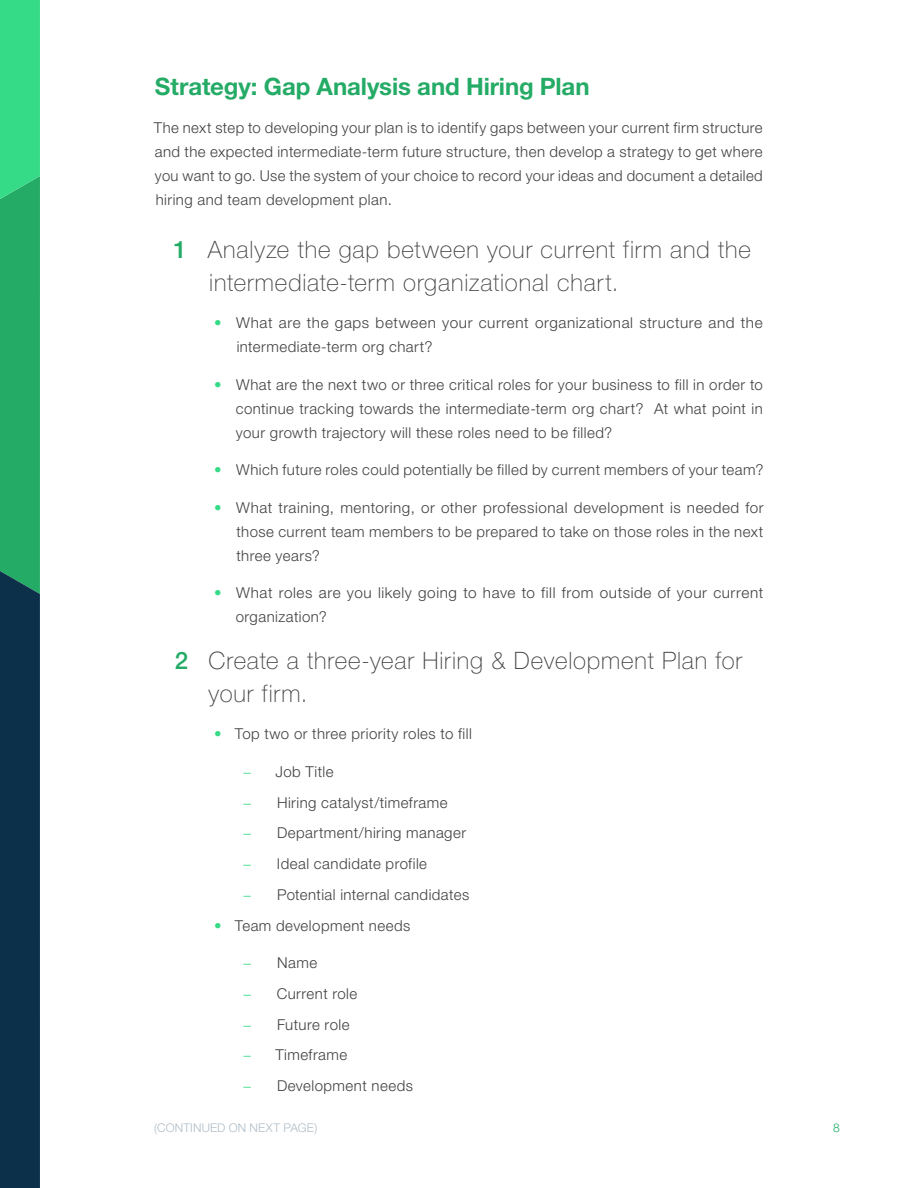
<style>
.page{position:relative;width:918px;height:1188px;background:#fff}
.page>*{position:absolute;margin:0;border:0;box-sizing:border-box;transform-origin:0 0}
.t1{font:100 24px/33px "Helvetica Neue LT Pro";letter-spacing:.035em;color:#414042}
.t2{font:700 24px "Helvetica Neue LT Pro";letter-spacing:-.005em;color:#24ab66}
.t3{font:300 15px/24px "Helvetica Neue LT Pro";letter-spacing:.03em;color:#414042;text-align:justify}
.t4{font:300 15px "Helvetica Neue LT Pro";color:#35db86}
.t5{font:300 12px "Helvetica Neue LT Pro";letter-spacing:.015em;color:#afbdc7}
.t6{font:300 12px "Helvetica Neue LT Pro";color:#24ab66}
.s1{font-weight:500;color:#24ab66}
.s2{font-weight:500;color:#35db86}
</style>
<div class="page">
<svg style="left:0;top:0;width:40px;height:1188px;background:#1b745d"></svg>
<h1 class="t2" style="left:155px;top:72px;width:436px">Strategy: Gap Analysis and Hiring Plan</h1>
<p class="t3" style="left:154px;top:115px;width:611px">The next step to developing your plan is to identify gaps between your current firm structure and the expected intermediate-term future structure, then develop a strategy to get where you want to go. Use the system of your choice to record your ideas and document a detailed hiring and team development plan.</p>
<h1 class="t1" style="left:209px;top:233px;width:543px;text-indent:-36px"><span class="s1">1</span> Analyze the gap between your current firm and the intermediate-term organizational chart.</h1>
<p class="t3" style="left:237px;top:311px;width:527px;text-indent:-23px"><span class="s2">•</span> What are the gaps between your current organizational structure and the intermediate-term org chart?</p>
<p class="t3" style="left:236px;top:372px;width:529px;text-indent:-22px"><span class="s2">•</span> What are the next two or three critical roles for your business to fill in order to continue tracking towards the intermediate-term org chart? At what point in your growth trajectory will these roles need to be filled?</p>
<p class="t3" style="left:214px;top:458px;width:551px"><span class="s2">•</span> Which future roles could potentially be filled by current members of your team?</p>
<p class="t3" style="left:236px;top:495px;width:529px;text-indent:-22px"><span class="s2">•</span> What training, mentoring, or other professional development is needed for those current team members to be prepared to take on those roles in the next three years?</p>
<p class="t3" style="left:236px;top:581px;width:529px;text-indent:-22px"><span class="s2">•</span> What roles are you likely going to have to fill from outside of your current organization?</p>
<h1 class="t1" style="left:209px;top:644px;width:535px;text-indent:-34px"><span class="s1">2</span> Create a three-year Hiring &amp; Development Plan for your firm.</h1>
<p class="t3" style="left:214px;top:722px;width:259px"><span class="s2">•</span> Top two or three priority roles to fill</p>
<p class="t4" style="left:243px;top:762px;width:10px">−</p>
<p class="t3" style="left:276px;top:759px;width:60px">Job Title</p>
<p class="t4" style="left:243px;top:793px;width:10px">−</p>
<p class="t3" style="left:277px;top:790px;width:172px">Hiring catalyst/timeframe</p>
<p class="t4" style="left:243px;top:824px;width:10px">−</p>
<p class="t3" style="left:277px;top:821px;width:191px">Department/hiring manager</p>
<p class="t4" style="left:243px;top:855px;width:10px">−</p>
<p class="t3" style="left:277px;top:852px;width:152px">Ideal candidate profile</p>
<p class="t4" style="left:243px;top:885px;width:10px">−</p>
<p class="t3" style="left:277px;top:882px;width:194px">Potential internal candidates</p>
<p class="t3" style="left:214px;top:913px;width:198px"><span class="s2">•</span> Team development needs</p>
<p class="t4" style="left:243px;top:954px;width:10px">−</p>
<p class="t3" style="left:277px;top:951px;width:42px">Name</p>
<p class="t4" style="left:243px;top:984px;width:10px">−</p>
<p class="t3" style="left:277px;top:981px;width:82px">Current role</p>
<p class="t4" style="left:243px;top:1015px;width:10px">−</p>
<p class="t3" style="left:277px;top:1012px;width:74px">Future role</p>
<p class="t4" style="left:243px;top:1046px;width:10px">−</p>
<p class="t3" style="left:275px;top:1043px;width:73px">Timeframe</p>
<p class="t4" style="left:243px;top:1077px;width:10px">−</p>
<p class="t3" style="left:277px;top:1074px;width:137px">Development needs</p>
<p class="t5" style="left:154px;top:1121px;width:165px">(CONTINUED ON NEXT PAGE)</p>
<p class="t6" style="left:833px;top:1121px;width:8px">8</p>
</div>
